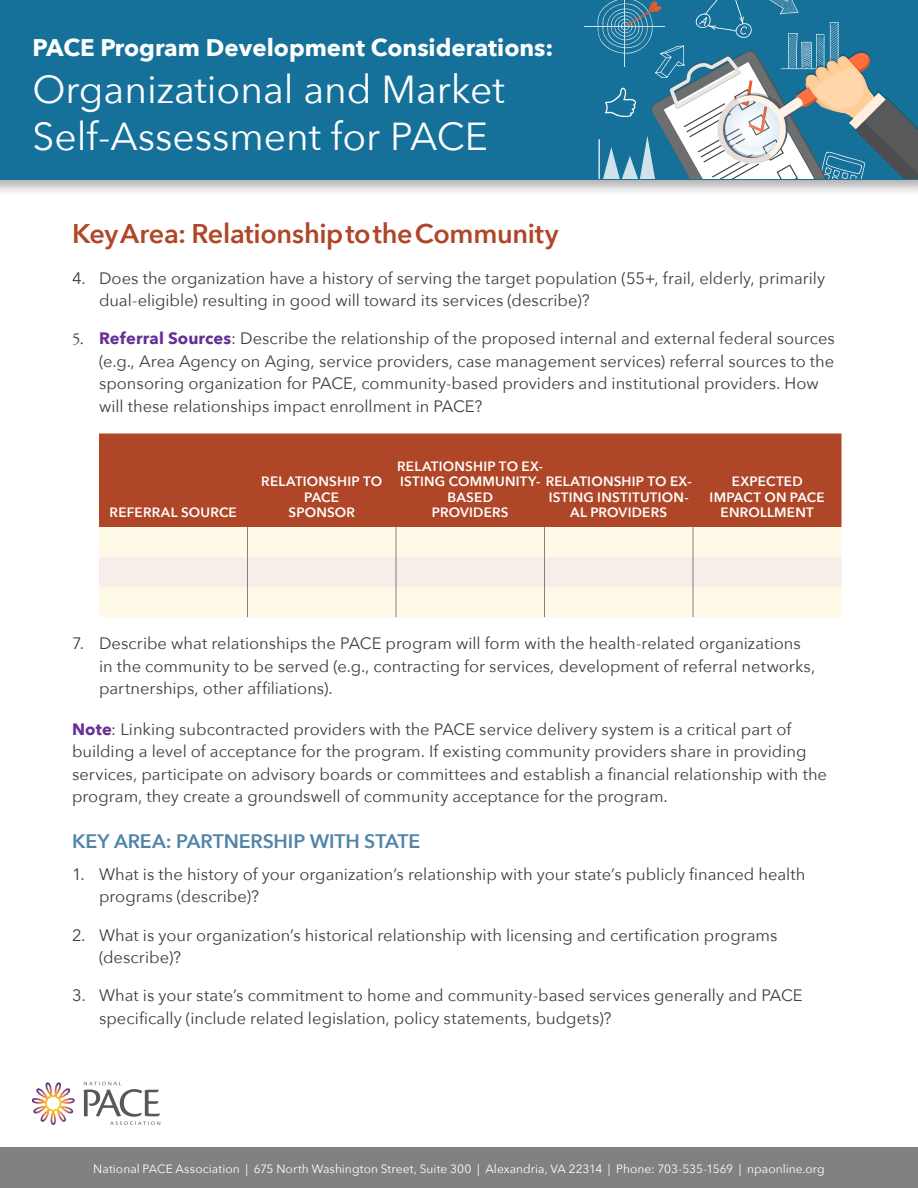
<style>
.page{position:relative;width:918px;height:1188px;background:#fff}
.page>*{position:absolute;margin:0;border:0;box-sizing:border-box;transform-origin:0 0}
.t1{font:39px/46.8px "Avenir Next";color:#fff}
.heading_2{font:600 27px "Avenir Next";letter-spacing:-.01em;color:#af4627}
.t2{font:700 24px "Avenir Next";color:#fff}
.heading_3{font:600 19.5px "Avenir Next";letter-spacing:-.005em;color:#4f84a8}
.body{font:16.5px/22.5px "Avenir Next";color:#3e3e3f}
.figure_head_text{font:600 13.5px/15.1px "Avenir Next";letter-spacing:.015em;color:#fff;text-align:center}
.t3{font:12px "Avenir Next";letter-spacing:.005em;color:#fff}
.t4{font:1.65px "Avenir Next";color:#525759}
.s1{font-family:"Adobe Garamond Pro"}
.s2{font-weight:700;color:#663096}
</style>
<div class="page">
<div style="left:0;top:0;width:918px;height:196px;background:#231f20;opacity:.35"></div>
<div style="left:0;top:0;width:918px;height:180px;background:#16719a"></div>
<div style="left:0;top:1147px;width:918px;height:41px;background:#7f8183"></div>
<hr style="left:585px;top:26px;width:80px;height:1px;background:#fff">
<svg style="left:597px;top:0;width:321px;height:178px"></svg>
<div style="left:99px;top:434px;width:743px;height:93px;background:#af4627"></div>
<div style="left:99px;top:527px;width:743px;height:90px;background:#fffae7"></div>
<div style="left:99px;top:557px;width:743px;height:30px;background:#f7ede9"></div>
<hr style="left:247px;top:527px;width:1px;height:30px;background:#808080">
<hr style="left:396px;top:527px;width:1px;height:30px;background:#808080">
<hr style="left:544px;top:527px;width:1px;height:30px;background:#808080">
<hr style="left:693px;top:527px;width:1px;height:30px;background:#808080">
<hr style="left:247px;top:557px;width:1px;height:30px;background:#808080">
<hr style="left:396px;top:557px;width:1px;height:30px;background:#808080">
<hr style="left:544px;top:557px;width:1px;height:30px;background:#808080">
<hr style="left:693px;top:557px;width:1px;height:30px;background:#808080">
<hr style="left:247px;top:587px;width:1px;height:30px;background:#808080">
<hr style="left:396px;top:587px;width:1px;height:30px;background:#808080">
<hr style="left:544px;top:587px;width:1px;height:30px;background:#808080">
<hr style="left:693px;top:587px;width:1px;height:30px;background:#808080">
<svg style="left:84px;top:1082px;width:76px;height:43px"></svg>
<svg style="left:32px;top:1082px;width:43px;height:43px"></svg>
<h3 class="t2" style="left:32px;top:27px;width:523px">PACE Program Development Considerations:</h3>
<h1 class="t1" style="left:32px;top:65px;width:474px">Organizational and Market<br>Self-Assessment for PACE</h1>
<p class="heading_2" style="left:72px;top:210px;width:488px">Key Area: Relationship to the Community</p>
<p class="body" style="left:99px;top:266px;width:728px;text-indent:-27px">4. Does the organization have a history of serving the target population (55+, frail, elderly, primarily dual-eligible) resulting in good will toward its services (describe)?</p>
<p class="body" style="left:99px;top:327px;width:737px;text-indent:-27px"><span class="s1">5.</span> <span class="s2">Referral Sources</span>: Describe the relationship of the proposed internal and external federal sources (e.g., Area Agency on Aging, service providers, case management services) referral sources to the sponsoring organization for PACE, community-based providers and institutional providers. How will these relationships impact enrollment in PACE?</p>
<p class="figure_head_text" style="left:110px;top:504px;width:129px">REFERRAL SOURCE</p>
<p class="figure_head_text" style="left:261px;top:474px;width:122px">RELATIONSHIP TO<br>PACE<br>SPONSOR</p>
<p class="figure_head_text" style="left:397px;top:459px;width:148px">RELATIONSHIP TO EX-</p>
<p class="figure_head_text" style="left:400px;top:474px;width:293px">ISTING COMMUNITY- RELATIONSHIP TO EX-</p>
<p class="figure_head_text" style="left:447px;top:489px;width:47px">BASED</p>
<p class="figure_head_text" style="left:432px;top:504px;width:78px">PROVIDERS</p>
<p class="figure_head_text" style="left:549px;top:489px;width:142px">ISTING INSTITUTION-<br>AL PROVIDERS</p>
<p class="figure_head_text" style="left:710px;top:474px;width:117px">EXPECTED<br>IMPACT ON PACE<br>ENROLLMENT</p>
<p class="t4" style="left:34px;top:1117px;width:3px">®</p>
<p class="body" style="left:99px;top:632px;width:718px;text-indent:-27px">7. Describe what relationships the PACE program will form with the health-related organizations in the community to be served (e.g., contracting for services, development of referral networks, partnerships, other affiliations).</p>
<p class="body" style="left:72px;top:717px;width:757px"><span class="s2">Note</span>: Linking subcontracted providers with the PACE service delivery system is a critical part of building a level of acceptance for the program. If existing community providers share in providing services, participate on advisory boards or committees and establish a financial relationship with the program, they create a groundswell of community acceptance for the program.</p>
<p class="heading_3" style="left:72px;top:825px;width:350px">KEY AREA: PARTNERSHIP WITH STATE</p>
<p class="body" style="left:99px;top:862px;width:708px;text-indent:-27px">1. What is the history of your organization’s relationship with your state’s publicly financed health programs (describe)?</p>
<p class="body" style="left:99px;top:923px;width:680px;text-indent:-27px">2. What is your organization’s historical relationship with licensing and certification programs (describe)?</p>
<p class="body" style="left:99px;top:984px;width:705px;text-indent:-27px">3. What is your state’s commitment to home and community-based services generally and PACE specifically (include related legislation, policy statements, budgets)?</p>
<p class="t3" style="left:93px;top:1158px;width:733px">National PACE Association | 675 North Washington Street, Suite 300 | Alexandria, VA 22314 | Phone: 703-535-1569 | npaonline.org</p>
</div>
